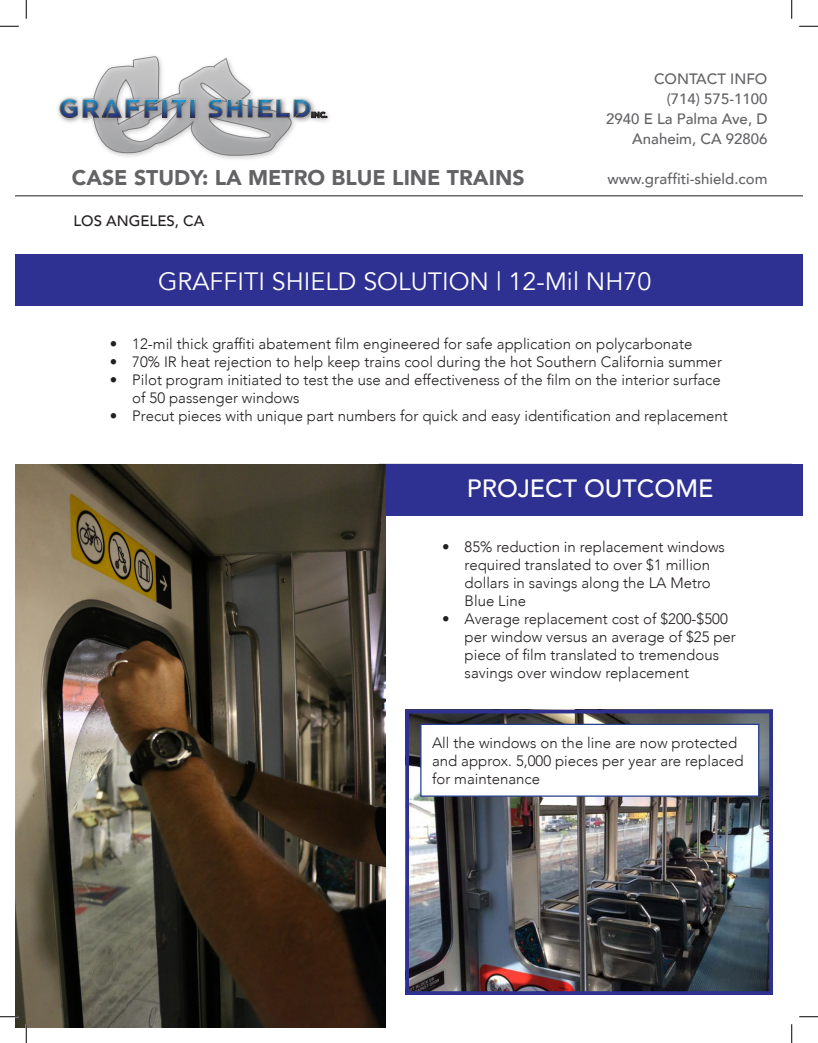
<style>
.page{position:relative;width:818px;height:1043px;background:#fff}
.page>*{position:absolute;margin:0;border:0;box-sizing:border-box;transform-origin:0 0}
.t1{font:25px "Avenir";color:#fff}
.t2{font:500 25px "Avenir";color:#fff}
.t3{font:900 21.25px "Avenir";color:#636366}
.t4{font:300 15px/18px "Avenir";color:#231f20}
.t5{font:500 15px "Avenir";color:#636366}
.t6{font:500 15px "Avenir";color:#231f20}
</style>
<div class="page">
<hr style="left:15px;top:196px;width:787px;height:1px;background:#231f20">
<div style="left:15px;top:254px;width:787px;height:52px;background:#2e3092"></div>
<div style="left:15px;top:464px;width:787px;height:51px;background:#2e3092"></div>
<img style="left:15px;top:464px;width:370px;height:564px">
<img style="left:410px;top:714px;width:357px;height:275px">
<div style="left:405px;top:709px;width:367px;height:285px;border:4px solid #2e3092"></div>
<div style="left:56px;top:53px;width:277px;height:109px;background:#231f20;opacity:.55"></div>
<svg style="left:60px;top:57px;width:267px;height:98px"></svg>
<div style="left:420px;top:723px;width:339px;height:73px;background:#fff;border:1px solid #253f8e"></div>
<svg style="left:0;top:25px;width:19px;height:2px"></svg>
<svg style="left:799px;top:25px;width:19px;height:2px"></svg>
<svg style="left:0;top:1015px;width:19px;height:2px"></svg>
<svg style="left:799px;top:1016px;width:19px;height:1px"></svg>
<svg style="left:25px;top:0;width:2px;height:19px"></svg>
<svg style="left:25px;top:1024px;width:2px;height:18px"></svg>
<svg style="left:791px;top:0;width:1px;height:19px"></svg>
<svg style="left:791px;top:1024px;width:1px;height:18px"></svg>
<p class="t3" style="left:72px;top:159px;width:454px">CASE STUDY: LA METRO BLUE LINE TRAINS</p>
<p class="t6" style="left:73px;top:207px;width:132px">LOS ANGELES, CA</p>
<p class="t5" style="left:654px;top:66px;width:115px">CONTACT INFO</p>
<p class="t5" style="left:666px;top:86px;width:102px">(714) 575-1100</p>
<p class="t5" style="left:606px;top:106px;width:163px">2940 E La Palma Ave, D</p>
<p class="t5" style="left:632px;top:126px;width:137px">Anaheim, CA 92806</p>
<p class="t5" style="left:607px;top:166px;width:162px">www.graffiti-shield.com</p>
<p class="t1" style="left:158px;top:267px;width:494px">GRAFFITI SHIELD SOLUTION | 12-Mil NH70</p>
<p class="t4" style="left:110px;top:334px;width:584px">• 12-mil thick graffiti abatement film engineered for safe application on polycarbonate</p>
<p class="t4" style="left:110px;top:352px;width:613px">• 70% IR heat rejection to help keep trains cool during the hot Southern California summer</p>
<p class="t4" style="left:132px;top:370px;width:590px;text-indent:-22px">• Pilot program initiated to test the use and effectiveness of the film on the interior surface of 50 passenger windows</p>
<p class="t4" style="left:110px;top:406px;width:619px">• Precut pieces with unique part numbers for quick and easy identification and replacement</p>
<p class="t2" style="left:467px;top:466px;width:248px">PROJECT OUTCOME</p>
<p class="t4" style="left:464px;top:537px;width:262px;text-indent:-22px">• 85% reduction in replacement windows required translated to over $1 million dollars in savings along the LA Metro<br>Blue Line</p>
<p class="t4" style="left:464px;top:609px;width:273px;text-indent:-22px">• Average replacement cost of $200-$500 per window versus an average of $25 per piece of film translated to tremendous savings over window replacement</p>
<p class="t4" style="left:432px;top:733px;width:313px">All the windows on the line are now protected and approx. 5,000 pieces per year are replaced for maintenance</p>
</div>
